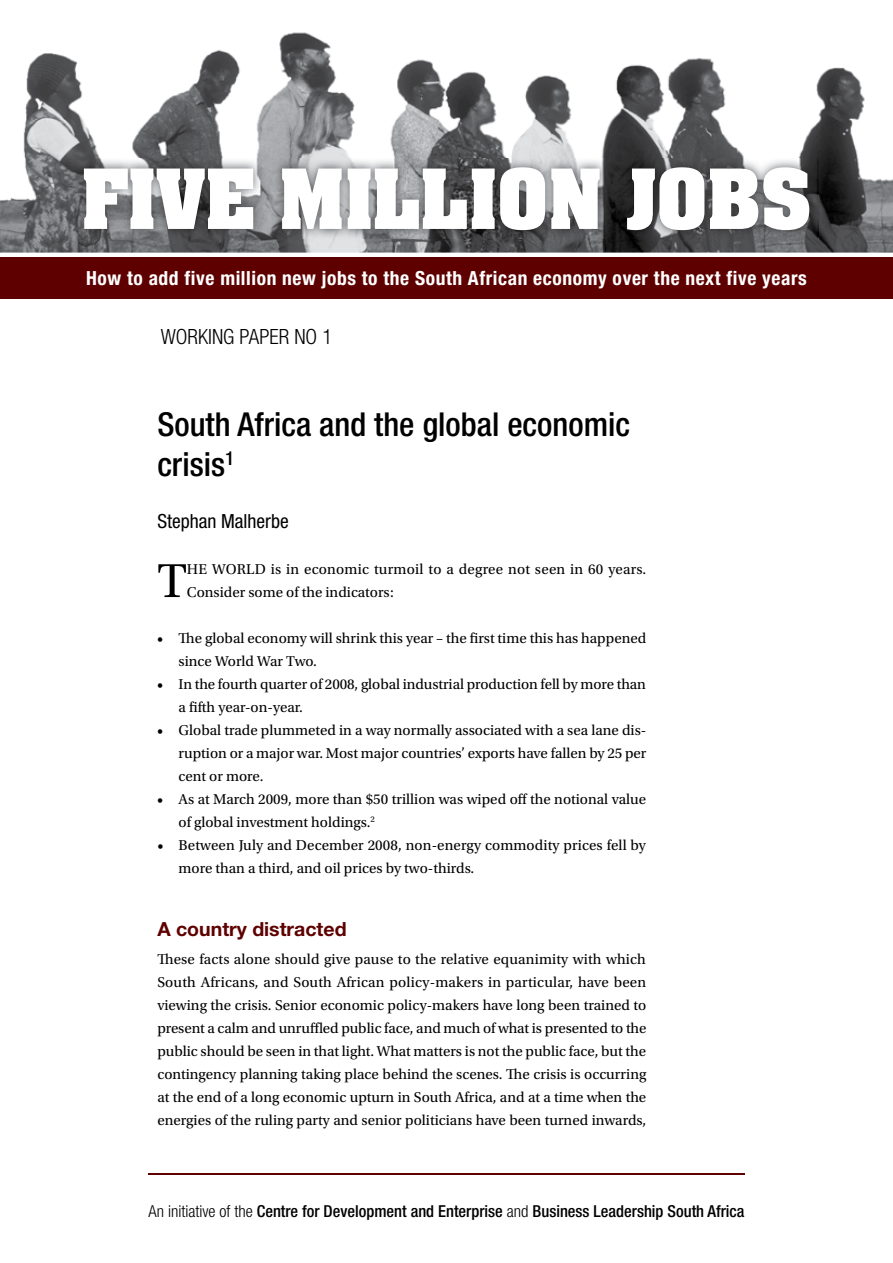
<style>
.page{position:relative;width:893px;height:1263px;background:#fff}
.page>*{position:absolute;margin:0;border:0;box-sizing:border-box;transform-origin:0 0}
.t1{font:700 70.5px "Aachen";color:#fff}
.t2{font:50.1px "Utopia Std";color:#000}
.t3{font:500 condensed 33px/39.6px "Helvetica Neue LT Std";color:#000}
.t4{font:300 condensed 21px "Helvetica Neue LT Std";color:#000}
.t5{font:700 condensed 19.5px "Helvetica Neue LT Std";letter-spacing:.03em;color:#fff}
.t6{font:700 19.5px "Helvetica Neue LT Std";color:#5e0000}
.t7{font:condensed 19.5px "Helvetica Neue LT Std";color:#000}
.t8{font:500 condensed 16.5px "Helvetica Neue LT Std";color:#000}
.t9{font:15px/23px "Utopia Std";color:#000}
.s1{font-weight:300}
</style>
<div class="page">
<hr style="left:148px;top:1173px;width:596px;height:2px;background:#5e0000">
<div style="left:0;top:257px;width:893px;height:41px;background:#5e0000"></div>
<img style="left:0;top:32px;width:893px;height:221px">
<img style="left:74px;top:158px;width:744px;height:81px">
<h1 class="t1" style="left:81px;top:148px;width:732px">FIVE MILLION JOBS</h1>
<h3 class="t5" style="left:86px;top:266px;width:722px">How to add five million new jobs to the South African economy over the next five years</h3>
<h3 class="t4" style="left:161px;top:325px;width:173px">WORKING PAPER NO 1</h3>
<h3 class="t3" style="left:157px;top:404px;width:474px">South Africa and the global economic crisis<sup>1</sup></h3>
<h3 class="t7" style="left:157px;top:510px;width:133px">Stephan Malherbe</h3>
<h2 class="t2" style="left:157px;top:554px;width:31px">T</h2>
<p class="t9" style="left:187px;top:558px;width:461px">HE WORLD is in economic turmoil to a degree not seen in 60 years.<br>Consider some of the indicators:</p>
<p class="t9" style="left:179px;top:627px;width:469px;text-indent:-21px">• The global economy will shrink this year – the first time this has happened since World War Two.</p>
<p class="t9" style="left:179px;top:673px;width:469px;text-indent:-21px">• In the fourth quarter of 2008, global industrial production fell by more than a fifth year-on-year.</p>
<p class="t9" style="left:179px;top:719px;width:469px;text-align:justify;text-indent:-21px">• Global trade plummeted in a way normally associated with a sea lane dis&shy;ruption or a major war. Most major countries’ exports have fallen by 25 per cent or more.</p>
<p class="t9" style="left:179px;top:788px;width:469px;text-indent:-21px">• As at March 2009, more than $50 trillion was wiped off the notional value of global investment holdings.<sup>2</sup></p>
<p class="t9" style="left:179px;top:833px;width:469px;text-indent:-21px">• Between July and December 2008, non-energy commodity prices fell by more than a third, and oil prices by two-thirds.</p>
<h3 class="t6" style="left:157px;top:916px;width:191px">A country distracted</h3>
<p class="t9" style="left:157px;top:948px;width:491px;text-align:justify">These facts alone should give pause to the relative equanimity with which South Africans, and South African policy-makers in particular, have been viewing the crisis. Senior economic policy-makers have long been trained to present a calm and unruffled public face, and much of what is presented to the public should be seen in that light. What matters is not the public face, but the contingency planning taking place behind the scenes. The crisis is occurring at the end of a long economic upturn in South Africa, and at a time when the energies of the ruling party and senior politicians have been turned inwards,</p>
<p class="t8" style="left:148px;top:1202px;width:598px"><span class="s1">An initiative of the</span> Centre for Development and Enterprise <span class="s1">and</span> Business Leadership South Africa</p>
</div>
